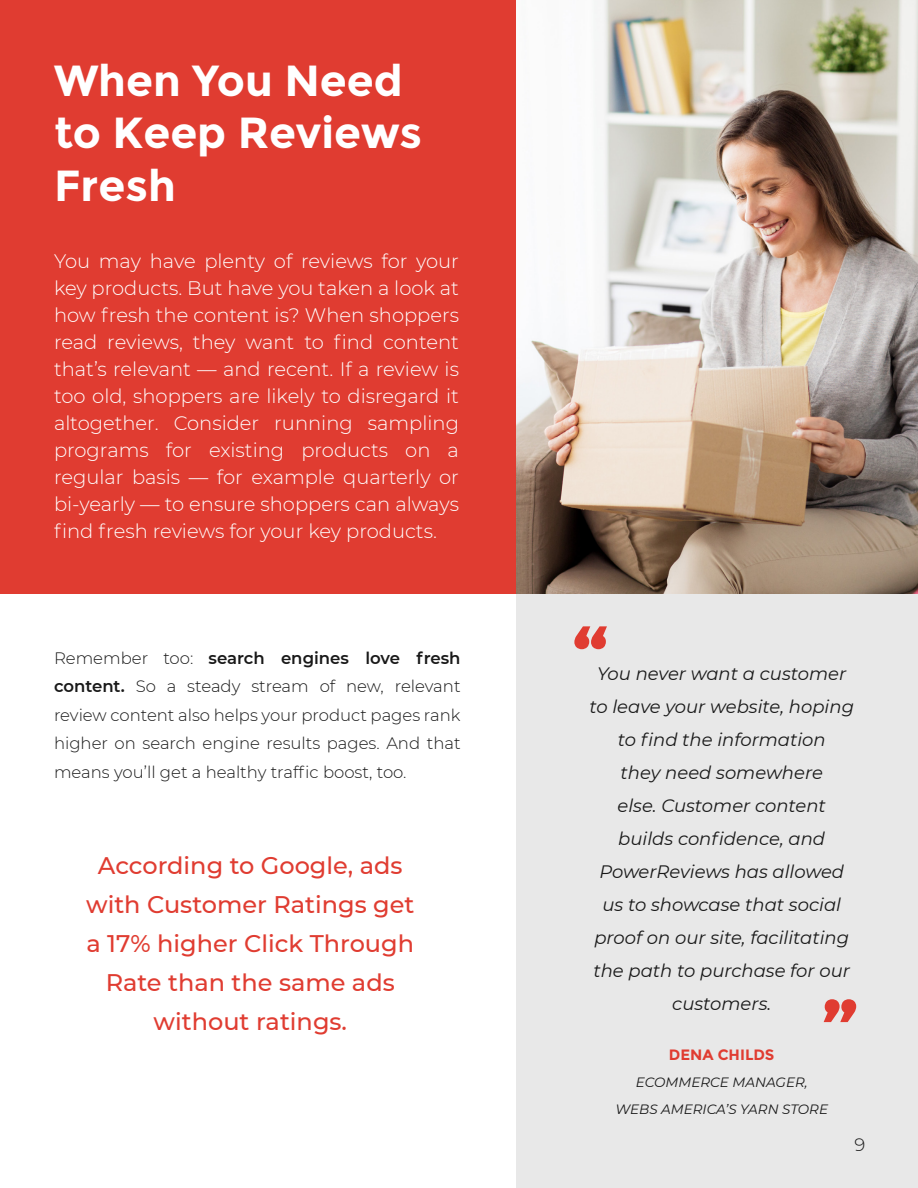
<style>
.page{position:relative;width:918px;height:1188px;background:#fff}
.page>*{position:absolute;margin:0;border:0;box-sizing:border-box;transform-origin:0 0}
.t1{font:700 90px "Montserrat";color:#e03c31}
.t2{font:700 43.5px/52.2px "Montserrat";color:#fff}
.t3{font:500 24px/39px "Montserrat";color:#e03c31;text-align:center}
.t4{font:300 19.5px/27px "Montserrat";color:#fff;text-align:justify}
.t5{font:italic 18px/33px "Montserrat";color:#191919;text-align:center}
.t6{font:300 18px "Montserrat";color:#191919}
.t7{font:300 16.5px/28.5px "Montserrat";color:#191919;text-align:justify}
.t8{font:700 15px "Montserrat";color:#e03c31}
.t9{font:italic 13.5px/27px "Montserrat";color:#191919;text-align:center}
.s1{font-weight:600}
</style>
<div class="page">
<div style="left:516px;top:522px;width:402px;height:666px;background:#e8e8e8"></div>
<div style="left:0;top:0;width:918px;height:594px;background:#e03c31"></div>
<img style="left:516px;top:0;width:402px;height:594px">
<h2 class="t2" style="left:54px;top:58px;width:370px">When You Need to Keep Reviews<br>Fresh</h2>
<p class="t4" style="left:54px;top:248px;width:407px">You may have plenty of reviews for your key products. But have you taken a look at how fresh the content is? When shoppers read reviews, they want to find content that’s relevant — and recent. If a review is too old, shoppers are likely to disregard it altogether. Consider running sampling programs for existing products on a regular basis — for example quarterly or bi-yearly — to ensure shoppers can always find fresh reviews for your key products.</p>
<p class="t7" style="left:54px;top:644px;width:408px">Remember too: <span class="s1">search engines love fresh content.</span> So a steady stream of new, relevant review content also helps your product pages rank higher on search engine results pages. And that means you’ll get a healthy traffic boost, too.</p>
<p class="t3" style="left:86px;top:848px;width:330px">According to Google, ads with Customer Ratings get a 17% higher Click Through<br>Rate than the same ads without ratings.</p>
<h1 class="t1" style="left:571px;top:622px;width:40px">“</h1>
<p class="t5" style="left:589px;top:658px;width:266px">You never want a customer to leave your website, hoping to find the information<br>they need somewhere<br>else. Customer content builds confidence, and<br>PowerReviews has allowed us to showcase that social proof on our site, facilitating the path to purchase for our customers.</p>
<h1 class="t1" style="left:821px;top:994px;width:40px">”</h1>
<p class="t8" style="left:669px;top:1049px;width:107px">DENA CHILDS</p>
<p class="t9" style="left:615px;top:1070px;width:214px">ECOMMERCE MANAGER,<br>WEBS AMERICA’S YARN STORE</p>
<p class="t6" style="left:855px;top:1136px;width:12px">9</p>
</div>
